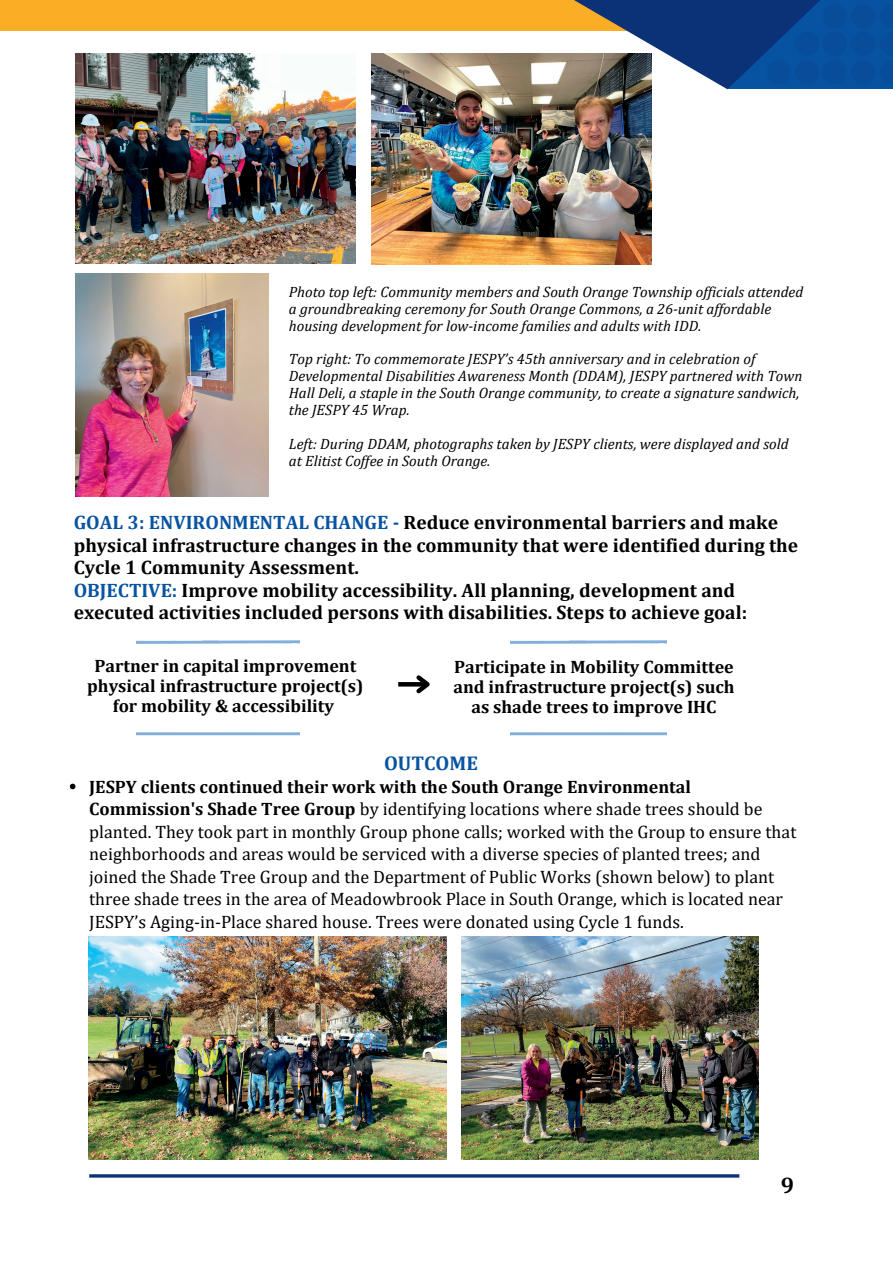
<style>
.page{position:relative;width:893px;height:1264px;background:#fff}
.page>*{position:absolute;margin:0;border:0;box-sizing:border-box;transform-origin:0 0}
.t1{font:700 22.5px "Cambria";color:#000}
.t2{font:700 19.95px "Cambria";color:#0753a1}
.t3{font:700 19.5px/22.5px "Cambria";color:#000}
.t4{font:18px/22.5px "Cambria";color:#000}
.t5{font:700 18px/20.2px "Cambria";color:#000;text-align:center}
.t6{font:italic 15px/16.8px "Cambria";color:#000}
.s1{color:#0753a1}
.s2{font-weight:700}
</style>
<div class="page">
<hr style="left:89px;top:1174px;width:650px;height:3px;background:#0b3177">
<img style="left:75px;top:273px;width:194px;height:223px">
<div style="left:0;top:0;width:699px;height:31px;background:#faad25"></div>
<svg style="left:494px;top:0;width:233px;height:89px"></svg>
<svg style="left:727px;top:0;width:165px;height:89px;background:#093d85"></svg>
<svg style="left:766px;top:4px;width:126px;height:80px;background:#074b98"></svg>
<img style="left:75px;top:54px;width:280px;height:210px">
<img style="left:371px;top:54px;width:280px;height:210px">
<img style="left:461px;top:937px;width:297px;height:222px">
<img style="left:89px;top:937px;width:357px;height:222px">
<svg style="left:70px;top:783px;width:5px;height:6px"></svg>
<svg style="left:398px;top:682px;width:14px;height:4px"></svg>
<svg style="left:412px;top:675px;width:18px;height:19px"></svg>
<p class="t6" style="left:289px;top:283px;width:516px">Photo top left: Community members and South Orange Township of icials attended a groundbreaking ceremony for South Orange Commons, a 26-unit af ordable housing development for low-income families and adults with IDD.</p>
<p class="t6" style="left:289px;top:350px;width:515px">Top right: To commemorate JESPY’s 45th anniversary and in celebration of Developmental Disabilities Awareness Month (DDAM), JESPY partnered with Town Hall Deli, a staple in the South Orange community, to create a signature sandwich, the JESPY 45 Wrap.</p>
<p class="t6" style="left:289px;top:435px;width:501px">Left: During DDAM, photographs taken by JESPY clients, were displayed and sold at Elitist Cof ee in South Orange.</p>
<p class="t3" style="left:74px;top:511px;width:726px"><span class="s1">GOAL 3: ENVIRONMENTAL CHANGE -</span> Reduce environmental barriers and make physical infrastructure changes in the community that were identified during the<br>Cycle 1 Community Assessment.</p>
<p class="t3" style="left:74px;top:578px;width:675px"><span class="s1">OBJECTIVE:</span> Improve mobility accessibility. All planning, development and executed activities included persons with disabilities. Steps to achieve goal:</p>
<p class="t5" style="left:87px;top:655px;width:278px">Partner in capital improvement physical infrastructure project(s) for mobility &amp; accessibility</p>
<p class="t5" style="left:453px;top:656px;width:282px">Participate in Mobility Committee and infrastructure project(s) such as shade trees to improve IHC</p>
<p class="t2" style="left:384px;top:751px;width:95px">OUTCOME</p>
<p class="t4" style="left:89px;top:774px;width:708px"><span class="s2">JESPY clients continued their work with the South Orange Environmental Commission's Shade Tree Group</span> by identifying locations where shade trees should be planted. They took part in monthly Group phone calls; worked with the Group to ensure that neighborhoods and areas would be serviced with a diverse species of planted trees; and joined the Shade Tree Group and the Department of Public Works (shown below) to plant three shade trees in the area of Meadowbrook Place in South Orange, which is located near JESPY’s Aging-in-Place shared house. Trees were donated using Cycle 1 funds.</p>
<p class="t1" style="left:780px;top:1171px;width:15px">9</p>
</div>
